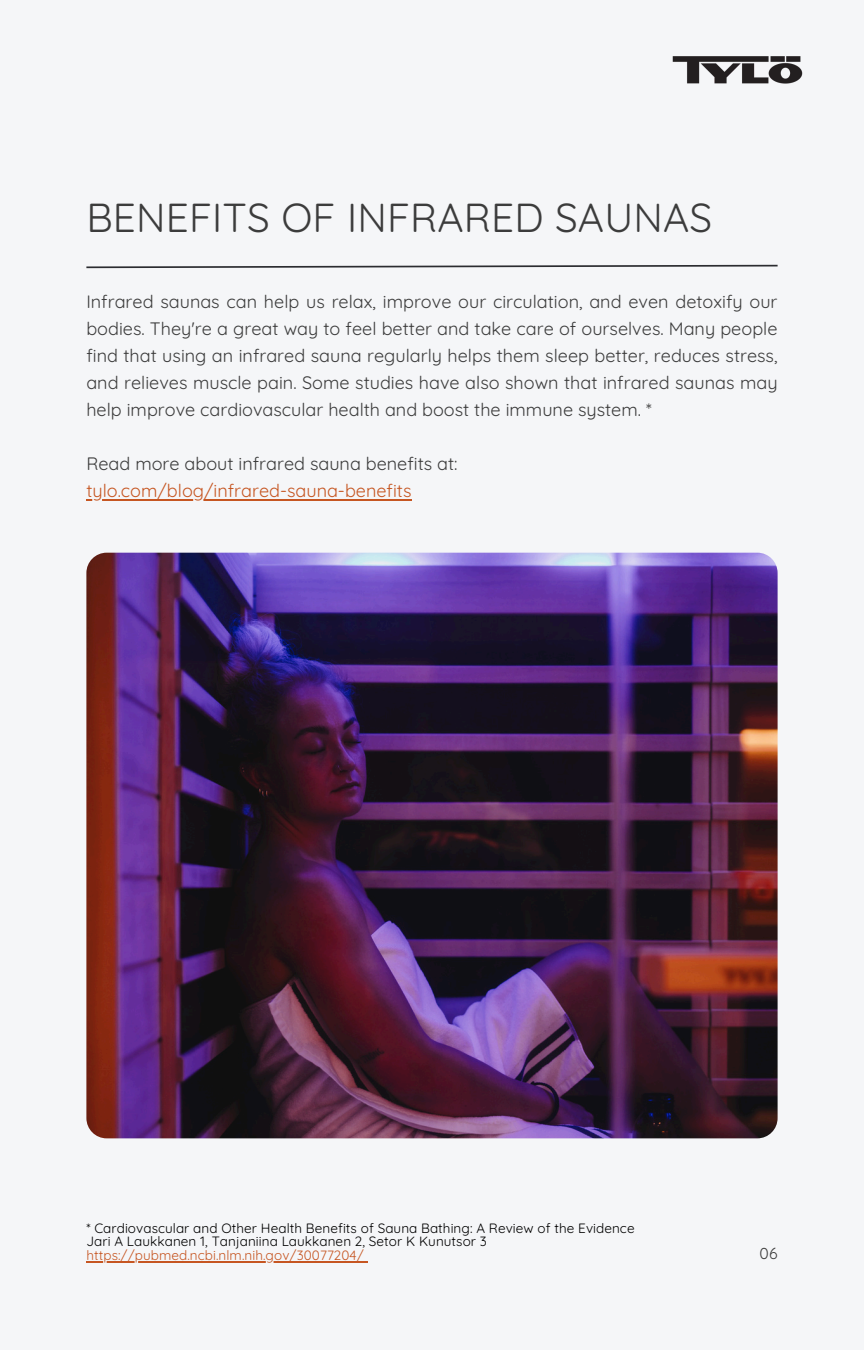
<style>
.page{position:relative;width:864px;height:1350px;background:#f5f6f8}
.page>*{position:absolute;margin:0;border:0;box-sizing:border-box;transform-origin:0 0}
.t1{font:40.5px "Quicksand";letter-spacing:.005em;color:#3c3c3c}
.t2{font:18px/27px "Quicksand";color:#3c3c3c;text-align:justify}
.t3{font:18px "Quicksand";color:#c65622}
.t4{font:15.75px "Quicksand";color:#3c3c3c}
.t5{font:13.5px "Quicksand";letter-spacing:.005em;color:#000}
.t6{font:13.5px "Quicksand";letter-spacing:.005em;color:#c65622}
</style>
<div class="page">
<svg style="left:86px;top:264px;width:692px;height:5px"></svg>
<img style="left:86px;top:553px;width:692px;height:585px;border-radius:20px">
<hr style="left:86px;top:499px;width:326px;height:1px;background:#c65622">
<hr style="left:86px;top:1261px;width:278px;height:1px;background:#c65622">
<img style="left:673px;top:56px;width:130px;height:28px">
<h1 class="t1" style="left:86px;top:192px;width:627px">BENEFITS OF INFRARED SAUNAS</h1>
<h2 class="t2" style="left:86px;top:288px;width:693px">Infrared saunas can help us relax, improve our circulation, and even detoxify our bodies. They're a great way to feel better and take care of ourselves. Many people find that using an infrared sauna regularly helps them sleep better, reduces stress, and relieves muscle pain. Some studies have also shown that infrared saunas may help improve cardiovascular health and boost the immune system. *</h2>
<h2 class="t2" style="left:86px;top:450px;width:373px">Read more about infrared sauna benefits at:</h2>
<p class="t3" style="left:86px;top:479px;width:327px">tylo.com/blog/infrared-sauna-benefits</p>
<p class="t5" style="left:86px;top:1219px;width:550px">* Cardiovascular and Other Health Benefits of Sauna Bathing: A Review of the Evidence</p>
<p class="t5" style="left:86px;top:1233px;width:402px">Jari A Laukkanen 1, Tanjaniina Laukkanen 2, Setor K Kunutsor 3</p>
<p class="t6" style="left:86px;top:1246px;width:279px">https://pubmed.ncbi.nlm.nih.gov/30077204/</p>
<p class="t4" style="left:760px;top:1244px;width:19px">06</p>
</div>
